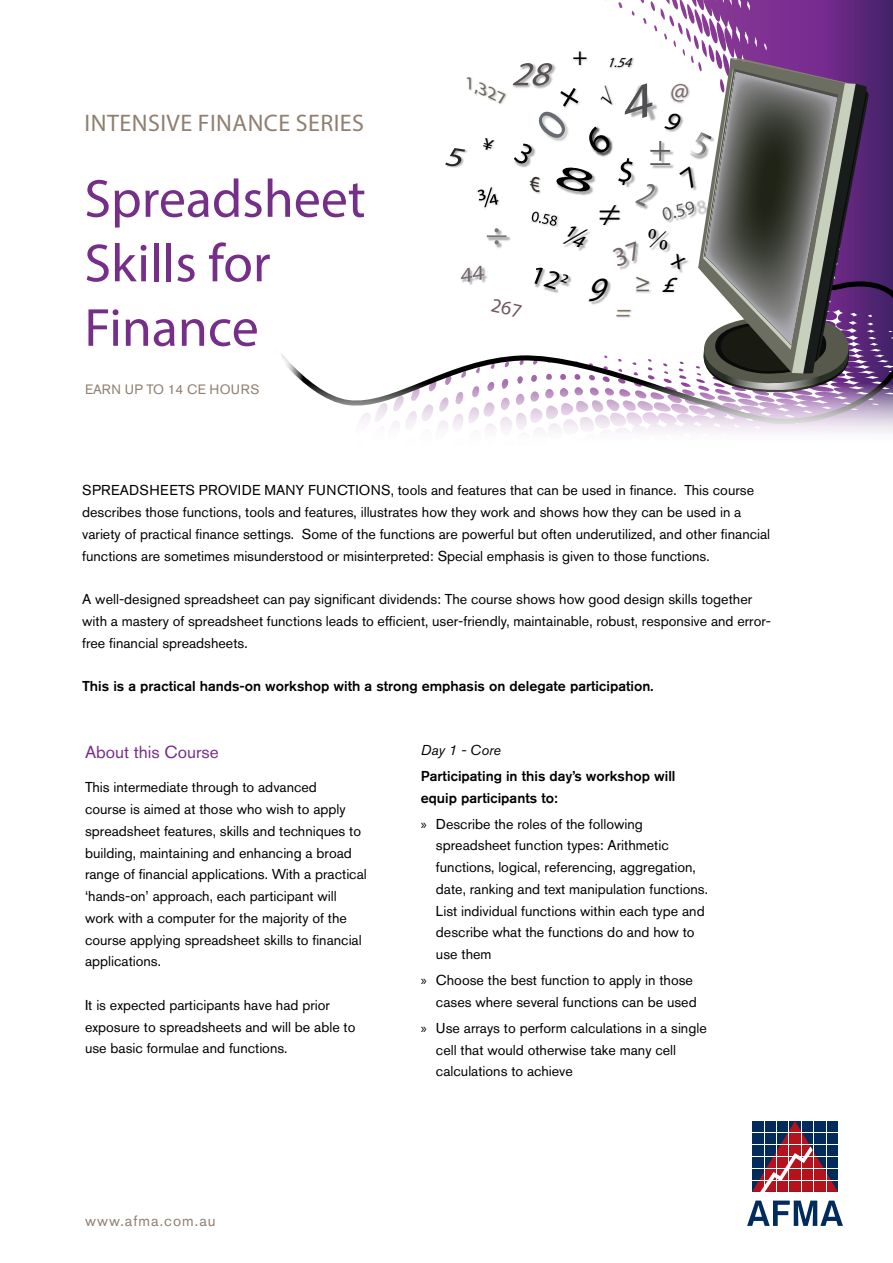
<style>
.page{position:relative;width:893px;height:1263px;background:#fff}
.page>*{position:absolute;margin:0;border:0;box-sizing:border-box;transform-origin:0 0}
.t1{font:54px/64.5px "Myriad Pro";color:#752f89}
.t2{font:italic 34.05px "Myriad Pro";color:#000}
.t3{font:italic 26.7px "Myriad Pro";color:#000}
.t4{font:25.35px "Myriad Pro";color:#7d676b}
.t5{font:25.35px "Myriad Pro";color:#000}
.t6{font:italic 25.35px "Myriad Pro";color:#7e7766}
.t7{font:24px "Myriad Pro";letter-spacing:.02em;color:#8f7f70}
.t8{font:17.25px "Akzidenz Grotesk BE";color:#752f89}
.t9{font:italic 16.35px "Myriad Pro";color:#6d685a;scale:1.22 1}
.t10{font:15px "Akzidenz Grotesk BE";letter-spacing:.07em;color:#8f7f70}
.t11{font:14.25px/21.8px "Akzidenz Grotesk BE";color:#000}
.t12{font:500 14.25px/21.8px "Akzidenz Grotesk BE";color:#000}
.t13{font:italic 14.25px "Akzidenz Grotesk BE";color:#000}
.t14{font:italic 13.65px "Myriad Pro";color:#000}
.t15{font:13.5px "Akzidenz Grotesk BE";letter-spacing:.02em;color:#8f7f70}
.s1{font-family:"Myriad Pro"}
</style>
<div class="page">
<svg style="left:395px;top:0;width:498px;height:433px"></svg>
<svg style="left:281px;top:264px;width:612px;height:161px"></svg>
<img style="left:604px;top:54px;width:34px;height:4px">
<img style="left:571px;top:42px;width:20px;height:16px">
<img style="left:435px;top:138px;width:10px;height:42px">
<svg style="left:752px;top:1121px;width:86px;height:71px"></svg>
<svg style="left:747px;top:1200px;width:96px;height:26px"></svg>
<svg style="left:445px;top:58px;width:424px;height:337px"></svg>
<h3 class="t7" style="left:85px;top:108px;width:281px">INTENSIVE FINANCE SERIES</h3>
<h1 class="t1" style="left:84px;top:166px;width:283px">Spreadsheet<br>Skills for<br>Finance</h1>
<p class="t15" style="left:85px;top:381px;width:176px">EARN UP TO 14 CE HOURS</p>
<p class="t9" style="left:472px;top:73px;width:38px;rotate:25deg">1,327</p>
<h3 class="t5" style="left:573px;top:41px;width:17px">+</h3>
<p class="t14" style="left:607px;top:54px;width:31px">1.54</p>
<h3 class="t4" style="left:670px;top:74px;width:20px">@</h3>
<h2 class="t2" style="left:586px;top:269px;width:34px">9</h2>
<h3 class="t3" style="left:661px;top:266px;width:27px">£</h3>
<h3 class="t6" style="left:615px;top:296px;width:22px">=</h3>
<p class="t11" style="left:82px;top:479px;width:689px">SPREADSHEETS PROVIDE MANY FUNCTIONS, tools and features that can be used in finance. This course describes those functions, tools and features, illustrates how they work and shows how they can be used in a variety of practical finance settings. Some of the functions are powerful but often underutilized, and other financial functions are sometimes misunderstood or misinterpreted: Special emphasis is given to those functions.</p>
<p class="t11" style="left:82px;top:588px;width:690px">A well-designed spreadsheet can pay significant dividends: The course shows how good design skills together with a mastery of spreadsheet functions leads to efficient, user-friendly, maintainable, robust, responsive and error&shy;free financial spreadsheets.</p>
<p class="t12" style="left:82px;top:675px;width:573px">This is a practical hands-on workshop with a strong emphasis on delegate participation.</p>
<p class="t8" style="left:85px;top:742px;width:135px">About this Course</p>
<p class="t11" style="left:85px;top:776px;width:283px">This intermediate through to advanced<br>course is aimed at those who wish to apply spreadsheet features, skills and techniques to building, maintaining and enhancing a broad range of financial applications. With a practical ‘hands-on’ approach, each participant will work with a computer for the majority of the course applying spreadsheet skills to financial applications.</p>
<p class="t11" style="left:85px;top:994px;width:272px">It is expected participants have had prior exposure to spreadsheets and will be able to use basic formulae and functions.</p>
<p class="t13" style="left:421px;top:741px;width:82px">Day 1 - Core</p>
<p class="t12" style="left:421px;top:765px;width:256px">Participating in this day’s workshop will equip participants to:</p>
<p class="t11" style="left:436px;top:813px;width:273px;text-indent:-15px"><span class="s1">»</span> Describe the roles of the following spreadsheet function types: Arithmetic functions, logical, referencing, aggregation, date, ranking and text manipulation functions.<br>List individual functions within each type and describe what the functions do and how to use them</p>
<p class="t11" style="left:421px;top:969px;width:277px;text-align:right"><span class="s1">»</span> Choose the best function to apply in those cases where several functions can be used</p>
<p class="t11" style="left:436px;top:1017px;width:272px;text-indent:-15px"><span class="s1">»</span> Use arrays to perform calculations in a single cell that would otherwise take many cell calculations to achieve</p>
<p class="t10" style="left:85px;top:1212px;width:132px">www.afma.com.au</p>
</div>
